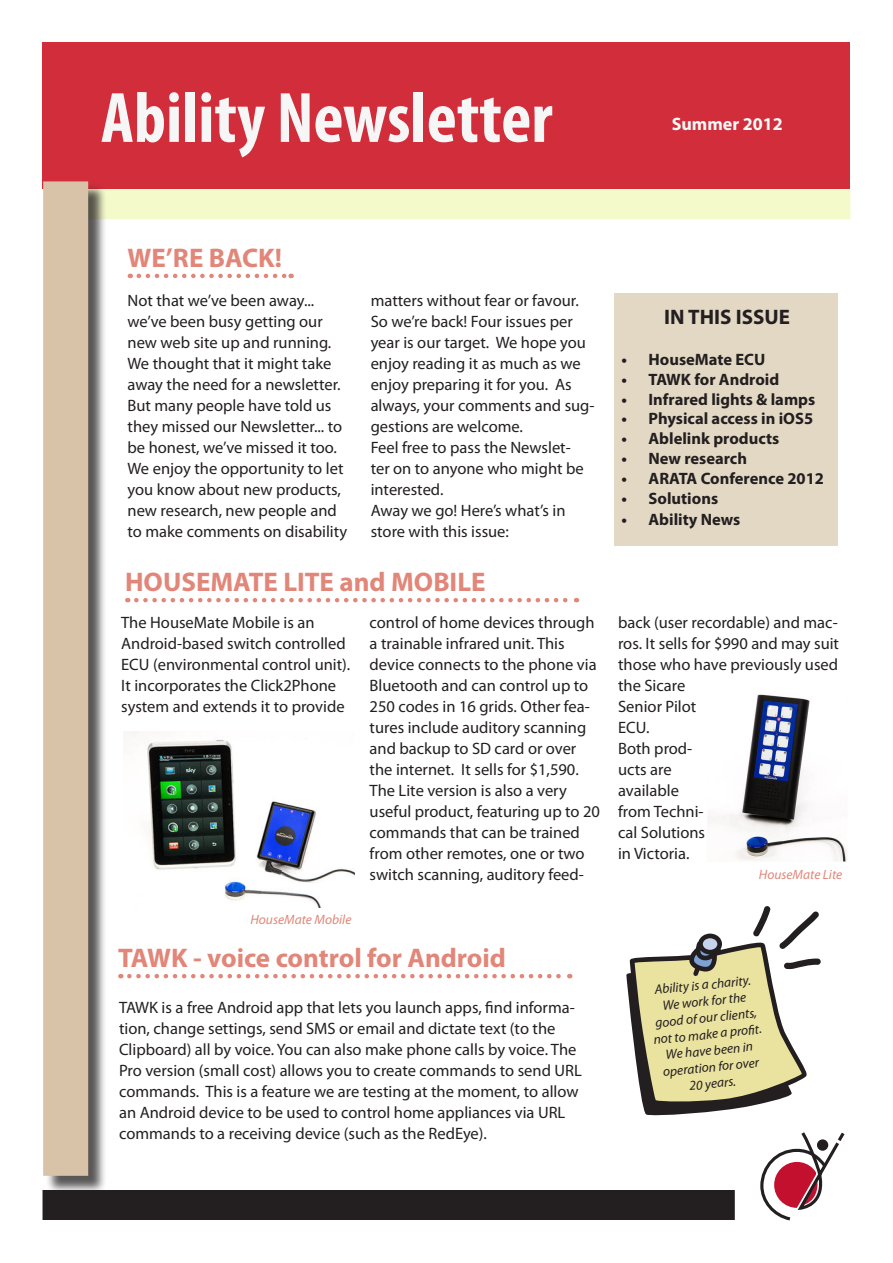
<style>
.page{position:relative;width:893px;height:1263px;background:#fff}
.page>*{position:absolute;margin:0;border:0;box-sizing:border-box;transform-origin:0 0}
.t1{font:700 condensed 72px "Myriad Pro";color:#f6f6f7}
.Headline{font:700 27px "Myriad Pro";color:#e18678}
.t2{font:700 21px "Myriad Pro";color:#231f20}
.t3{font:700 18px "Myriad Pro";color:#f9f9f9}
.Body{font:16.5px/21px "Myriad Pro";color:#231f20}
.t4{font:700 16.5px "Myriad Pro";color:#231f20}
.Body_Italic_small{font:italic 13.5px/16.5px "Myriad Pro";color:#231f20;text-align:center}
.t5{font:italic 13.5px "Myriad Pro";color:#e18678}
</style>
<div class="page">
<img style="left:708px;top:694px;width:139px;height:168px">
<div style="left:43px;top:43px;width:807px;height:146px;background:#d12d3a"></div>
<svg style="left:760px;top:1132px;width:85px;height:88px"></svg>
<div style="left:43px;top:1190px;width:692px;height:30px;background:#231f20"></div>
<div style="left:64px;top:189px;width:786px;height:30px;background:#f5facb"></div>
<div style="left:45px;top:184px;width:62px;height:1011px;background:#231f20;opacity:.75"></div>
<div style="left:43px;top:181px;width:45px;height:995px;background:#d8c2a8"></div>
<svg style="left:139px;top:274px;width:153px;height:4px"></svg>
<svg style="left:136px;top:598px;width:441px;height:4px"></svg>
<svg style="left:129px;top:974px;width:441px;height:4px"></svg>
<div style="left:614px;top:293px;width:224px;height:253px;background:#e3d8c4"></div>
<img style="left:128px;top:731px;width:227px;height:176px">
<svg style="left:626px;top:906px;width:195px;height:210px"></svg>
<p class="t1" style="left:101px;top:73px;width:453px">Ability Newsletter</p>
<p class="t3" style="left:672px;top:113px;width:113px">Summer 2012</p>
<p class="Headline" style="left:128px;top:240px;width:156px">WE’RE BACK!</p>
<p class="Body" style="left:128px;top:289px;width:221px">Not that we’ve been away... we’ve been busy getting our new web site up and running.<br>We thought that it might take away the need for a newsletter.<br>But many people have told us they missed our Newsletter... to be honest, we’ve missed it too.<br>We enjoy the opportunity to let you know about new products, new research, new people and to make comments on disability</p>
<p class="Body" style="left:371px;top:289px;width:225px">matters without fear or favour.<br>So we’re back! Four issues per year is our target. We hope you enjoy reading it as much as we enjoy preparing it for you. As always, your comments and sug&shy;gestions are welcome.</p>
<p class="Body" style="left:371px;top:436px;width:215px">Feel free to pass the Newslet&shy;ter on to anyone who might be interested.</p>
<p class="Body" style="left:371px;top:499px;width:196px">Away we go! Here’s what’s in store with this issue:</p>
<p class="Headline" style="left:125px;top:564px;width:362px">HOUSEMATE LITE and MOBILE</p>
<p class="Body" style="left:121px;top:612px;width:231px">The HouseMate Mobile is an<br>Android-based switch controlled<br>ECU (environmental control unit).<br>It incorporates the Click2Phone system and extends it to provide</p>
<p class="Body" style="left:370px;top:612px;width:229px">control of home devices through a trainable infrared unit. This device connects to the phone via<br>Bluetooth and can control up to<br>250 codes in 16 grids. Other fea&shy;tures include auditory scanning and backup to SD card or over the internet. It sells for $1,590.</p>
<p class="Body" style="left:370px;top:780px;width:232px">The Lite version is also a very useful product, featuring up to 20 commands that can be trained from other remotes, one or two switch scanning, auditory feed-</p>
<p class="t5" style="left:250px;top:911px;width:103px">HouseMate Mobile</p>
<p class="Headline" style="left:118px;top:940px;width:389px">TAWK - voice control for Android</p>
<p class="Body" style="left:119px;top:997px;width:464px">TAWK is a free Android app that lets you launch apps, find informa&shy;tion, change settings, send SMS or email and dictate text (to the Clipboard) all by voice. You can also make phone calls by voice. The Pro version (small cost) allows you to create commands to send URL commands. This is a feature we are testing at the moment, to allow an Android device to be used to control home appliances via URL commands to a receiving device (such as the RedEye).</p>
<p class="t2" style="left:664px;top:303px;width:127px">IN THIS ISSUE</p>
<p class="t4" style="left:621px;top:349px;width:145px">• HouseMate ECU</p>
<p class="t4" style="left:621px;top:368px;width:159px">• TAWK for Android</p>
<p class="t4" style="left:621px;top:388px;width:195px">• Infrared lights &amp; lamps</p>
<p class="t4" style="left:621px;top:408px;width:193px">• Physical access in iOS5</p>
<p class="t4" style="left:621px;top:428px;width:159px">• Ablelink products</p>
<p class="t4" style="left:621px;top:448px;width:127px">• New research</p>
<p class="t4" style="left:621px;top:467px;width:204px">• ARATA Conference 2012</p>
<p class="t4" style="left:621px;top:487px;width:98px">• Solutions</p>
<p class="t4" style="left:621px;top:509px;width:120px">• Ability News</p>
<p class="Body" style="left:618px;top:612px;width:222px">back (user recordable) and mac&shy;ros. It sells for $990 and may suit those who have previously used the Sicare<br>Senior Pilot<br>ECU.</p>
<p class="Body" style="left:618px;top:738px;width:89px">Both prod&shy;ucts are available from Techni&shy;cal Solutions in Victoria.</p>
<p class="t5" style="left:759px;top:866px;width:85px">HouseMate Lite</p>
<p class="Body_Italic_small" style="left:648px;top:982px;width:110px;rotate:-6deg">Ability is a charity.<br>We work for the good of our clients, not to make a profi t.<br>We have been in operation for over<br>20 years.</p>
</div>
